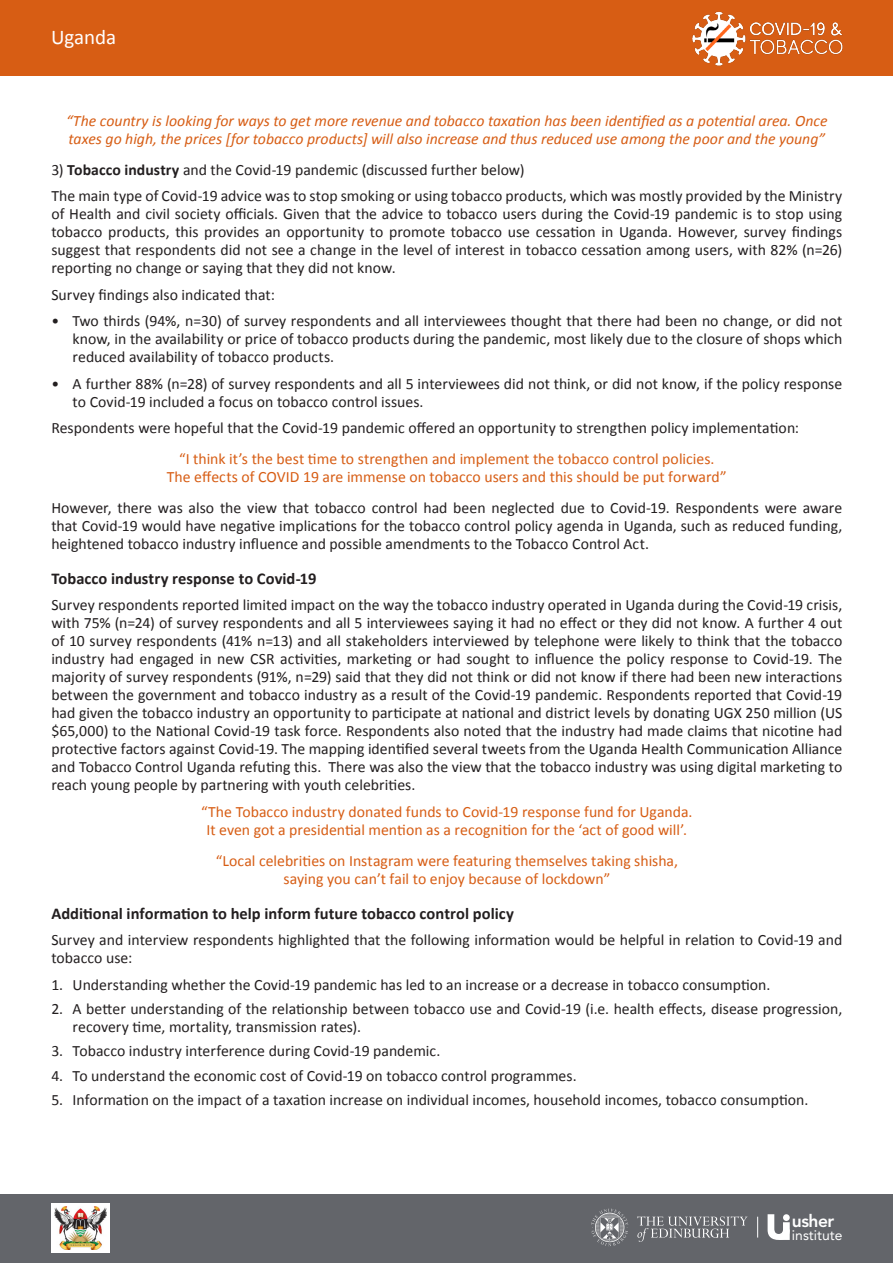
<style>
.page{position:relative;width:893px;height:1263px;background:#fff}
.page>*{position:absolute;margin:0;border:0;box-sizing:border-box;transform-origin:0 0}
.t1{font:21px "Calibri";color:#fff}
.t2{font:800 17.4px "Avenir";letter-spacing:-.03em;color:#fff}
.t3{font:700 16.5px "Calibri";color:#231f20}
.t4{font:15.75px/18px "Calibri";color:#231f20;text-align:justify}
.t5{font:15.75px "Calibri";color:#d75d14}
.t6{font:italic 15.75px/18px "Calibri";color:#d75d14}
.t7{font:13.95px "Avenir";color:#fff}
.s1{font-weight:700}
</style>
<div class="page">
<div style="left:0;top:0;width:893px;height:76px;background:#d75d14"></div>
<img style="left:692px;top:11px;width:151px;height:55px">
<div style="left:0;top:1194px;width:893px;height:69px;background:#63656a"></div>
<svg style="left:768px;top:1214px;width:22px;height:26px"></svg>
<svg style="left:637px;top:1216px;width:110px;height:26px"></svg>
<svg style="left:591px;top:1209px;width:37px;height:37px"></svg>
<svg style="left:757px;top:1217px;width:1px;height:20px"></svg>
<div style="left:51px;top:1203px;width:58px;height:50px;background:#fff"></div>
<img style="left:54px;top:1207px;width:53px;height:43px">
<p class="t1" style="left:51px;top:23px;width:67px">Uganda</p>
<p class="t6" style="left:66px;top:111px;width:763px">“The country is looking for ways to get more revenue and tobacco taxation has been identified as a potential area. Once taxes go high, the prices [for tobacco products] will also increase and thus reduced use among the poor and the young”</p>
<p class="t4" style="left:51px;top:160px;width:475px">3) <span class="s1">Tobacco industry</span> and the Covid-19 pandemic (discussed further below)</p>
<p class="t4" style="left:51px;top:187px;width:792px">The main type of Covid-19 advice was to stop smoking or using tobacco products, which was mostly provided by the Ministry of Health and civil society officials. Given that the advice to tobacco users during the Covid-19 pandemic is to stop using tobacco products, this provides an opportunity to promote tobacco use cessation in Uganda. However, survey findings suggest that respondents did not see a change in the level of interest in tobacco cessation among users, with 82% (n=26) reporting no change or saying that they did not know.</p>
<p class="t4" style="left:51px;top:285px;width:225px">Survey findings also indicated that:</p>
<p class="t4" style="left:73px;top:312px;width:771px;text-indent:-21px">• Two thirds (94%, n=30) of survey respondents and all interviewees thought that there had been no change, or did not know, in the availability or price of tobacco products during the pandemic, most likely due to the closure of shops which reduced availability of tobacco products.</p>
<p class="t4" style="left:73px;top:374px;width:771px;text-indent:-21px">• A further 88% (n=28) of survey respondents and all 5 interviewees did not think, or did not know, if the policy response to Covid-19 included a focus on tobacco control issues.</p>
<p class="t4" style="left:51px;top:419px;width:749px">Respondents were hopeful that the Covid-19 pandemic offered an opportunity to strengthen policy implementation:</p>
<p class="t5" style="left:179px;top:448px;width:537px">“I think it’s the best time to strengthen and implement the tobacco control policies.</p>
<p class="t5" style="left:167px;top:466px;width:562px">The effects of COVID 19 are immense on tobacco users and this should be put forward”</p>
<p class="t4" style="left:51px;top:498px;width:792px">However, there was also the view that tobacco control had been neglected due to Covid-19. Respondents were aware that Covid-19 would have negative implications for the tobacco control policy agenda in Uganda, such as reduced funding, heightened tobacco industry influence and possible amendments to the Tobacco Control Act.</p>
<p class="t3" style="left:51px;top:567px;width:267px">Tobacco industry response to Covid-19</p>
<p class="t4" style="left:51px;top:596px;width:792px">Survey respondents reported limited impact on the way the tobacco industry operated in Uganda during the Covid-19 crisis, with 75% (n=24) of survey respondents and all 5 interviewees saying it had no effect or they did not know. A further 4 out of 10 survey respondents (41% n=13) and all stakeholders interviewed by telephone were likely to think that the tobacco industry had engaged in new CSR activities, marketing or had sought to influence the policy response to Covid-19. The majority of survey respondents (91%, n=29) said that they did not think or did not know if there had been new interactions between the government and tobacco industry as a result of the Covid-19 pandemic. Respondents reported that Covid-19 had given the tobacco industry an opportunity to participate at national and district levels by donating UGX 250 million (US $65,000) to the National Covid-19 task force. Respondents also noted that the industry had made claims that nicotine had protective factors against Covid-19. The mapping identified several tweets from the Uganda Health Communication Alliance and Tobacco Control Uganda refuting this. There was also the view that the tobacco industry was using digital marketing to reach young people by partnering with youth celebrities.</p>
<p class="t5" style="left:201px;top:801px;width:493px">“The Tobacco industry donated funds to Covid-19 response fund for Uganda.</p>
<p class="t5" style="left:206px;top:819px;width:482px">It even got a presidential mention as a recognition for the ‘act of good will’.</p>
<p class="t5" style="left:216px;top:849px;width:464px">“Local celebrities on Instagram were featuring themselves taking shisha,</p>
<p class="t5" style="left:283px;top:867px;width:328px">saying you can’t fail to enjoy because of lockdown”</p>
<p class="t3" style="left:51px;top:901px;width:464px">Additional information to help inform future tobacco control policy</p>
<p class="t4" style="left:51px;top:930px;width:792px">Survey and interview respondents highlighted that the following information would be helpful in relation to Covid-19 and tobacco use:</p>
<p class="t4" style="left:51px;top:975px;width:721px">1. Understanding whether the Covid-19 pandemic has led to an increase or a decrease in tobacco consumption.</p>
<p class="t4" style="left:73px;top:999px;width:771px;text-indent:-21px">2. A better understanding of the relationship between tobacco use and Covid-19 (i.e. health effects, disease progression, recovery time, mortality, transmission rates).</p>
<p class="t4" style="left:51px;top:1042px;width:391px">3. Tobacco industry interference during Covid-19 pandemic.</p>
<p class="t4" style="left:51px;top:1066px;width:527px">4. To understand the economic cost of Covid-19 on tobacco control programmes.</p>
<p class="t4" style="left:51px;top:1090px;width:758px">5. Information on the impact of a taxation increase on individual incomes, household incomes, tobacco consumption.</p>
<p class="t2" style="left:792px;top:1208px;width:44px">usher</p>
<p class="t7" style="left:792px;top:1224px;width:52px">institute</p>
</div>
